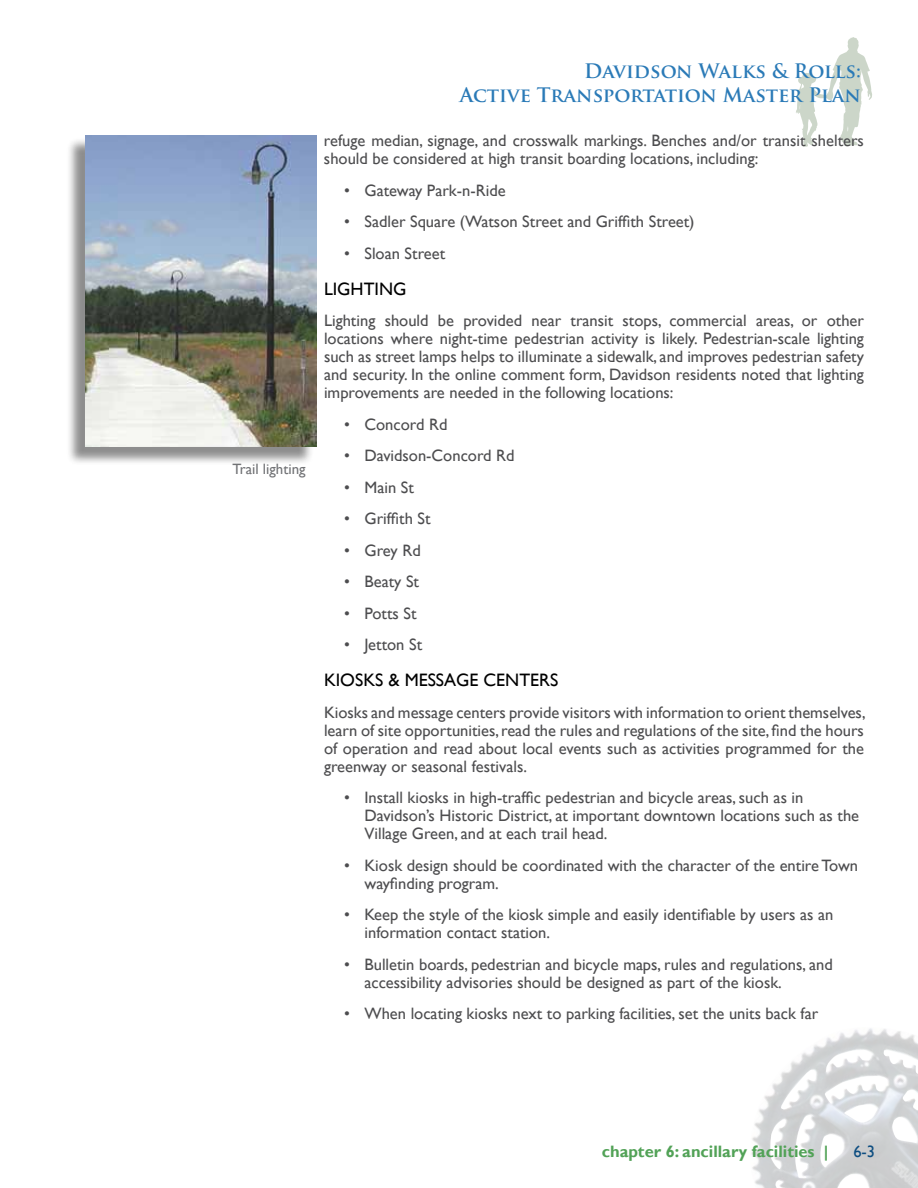
<style>
.page{position:relative;width:918px;height:1188px;background:#fff}
.page>*{position:absolute;margin:0;border:0;box-sizing:border-box;transform-origin:0 0}
.t1{font:700 19.5px/24px "Trajan Pro";color:#2a7ab7;text-align:right}
.t2{font:18px "Gill Sans";color:#000}
.t3{font:16.5px/18px "Gill Sans";color:#4d4d4f}
.t4{font:700 16.5px "Gill Sans";color:#52a257}
.t5{font:16.5px "Gill Sans";color:#0e4e81}
.t6{font:15px "Gill Sans";color:#717275}
</style>
<div class="page">
<svg style="left:796px;top:37px;width:76px;height:110px"></svg>
<img style="left:751px;top:1028px;width:167px;height:160px">
<div style="left:66px;top:137px;width:248px;height:329px;background:#000;opacity:.45"></div>
<img style="left:85px;top:135px;width:231px;height:312px">
<p class="t6" style="left:233px;top:460px;width:74px">Trail lighting</p>
<p class="t1" style="left:460px;top:60px;width:403px">Davidson Walks &amp; Rolls:<br>Active Transportation Master Plan</p>
<p class="t3" style="left:324px;top:132px;width:541px">refuge median, signage, and crosswalk markings. Benches and/or transit shelters should be considered at high transit boarding locations, including:</p>
<p class="t3" style="left:344px;top:182px;width:163px">• Gateway Park-n-Ride</p>
<p class="t3" style="left:344px;top:213px;width:352px">• Sadler Square (Watson Street and Griffith Street)</p>
<p class="t3" style="left:344px;top:245px;width:102px">• Sloan Street</p>
<p class="t2" style="left:324px;top:278px;width:11px">Lighting</p>
<p class="t3" style="left:324px;top:312px;width:542px;text-align:justify">Lighting should be provided near transit stops, commercial areas, or other locations where night-time pedestrian activity is likely. Pedestrian-scale lighting such as street lamps helps to illuminate a sidewalk, and improves pedestrian safety and security. In the online comment form, Davidson residents noted that lighting improvements are needed in the following locations:</p>
<p class="t3" style="left:344px;top:416px;width:105px">• Concord Rd</p>
<p class="t3" style="left:344px;top:447px;width:172px">• Davidson-Concord Rd</p>
<p class="t3" style="left:344px;top:479px;width:71px">• Main St</p>
<p class="t3" style="left:344px;top:510px;width:88px">• Griffith St</p>
<p class="t3" style="left:344px;top:542px;width:78px">• Grey Rd</p>
<p class="t3" style="left:344px;top:573px;width:76px">• Beaty St</p>
<p class="t3" style="left:344px;top:605px;width:74px">• Potts St</p>
<p class="t3" style="left:344px;top:636px;width:79px">• Jetton St</p>
<p class="t2" style="left:324px;top:670px;width:236px">Kiosks &amp; Messag e Centers</p>
<p class="t3" style="left:324px;top:704px;width:543px;text-align:justify">Kiosks and message centers provide visitors with information to orient themselves, learn of site opportunities, read the rules and regulations of the site, find the hours of operation and read about local events such as activities programmed for the greenway or seasonal festivals.</p>
<p class="t3" style="left:364px;top:789px;width:496px;text-indent:-20px">• Install kiosks in high-traffic pedestrian and bicycle areas, such as in<br>Davidson’s Historic District, at important downtown locations such as the<br>Village Green, and at each trail head.</p>
<p class="t3" style="left:364px;top:857px;width:495px;text-indent:-20px">• Kiosk design should be coordinated with the character of the entire Town wayfinding program.</p>
<p class="t3" style="left:364px;top:906px;width:470px;text-indent:-20px">• Keep the style of the kiosk simple and easily identifiable by users as an information contact station.</p>
<p class="t3" style="left:364px;top:956px;width:470px;text-indent:-20px">• Bulletin boards, pedestrian and bicycle maps, rules and regulations, and accessibility advisories should be designed as part of the kiosk.</p>
<p class="t3" style="left:344px;top:1005px;width:476px">• When locating kiosks next to parking facilities, set the units back far</p>
<p class="t4" style="left:602px;top:1142px;width:228px">chapter 6: ancillary facilities |</p>
<p class="t5" style="left:853px;top:1142px;width:23px">6-3</p>
</div>
